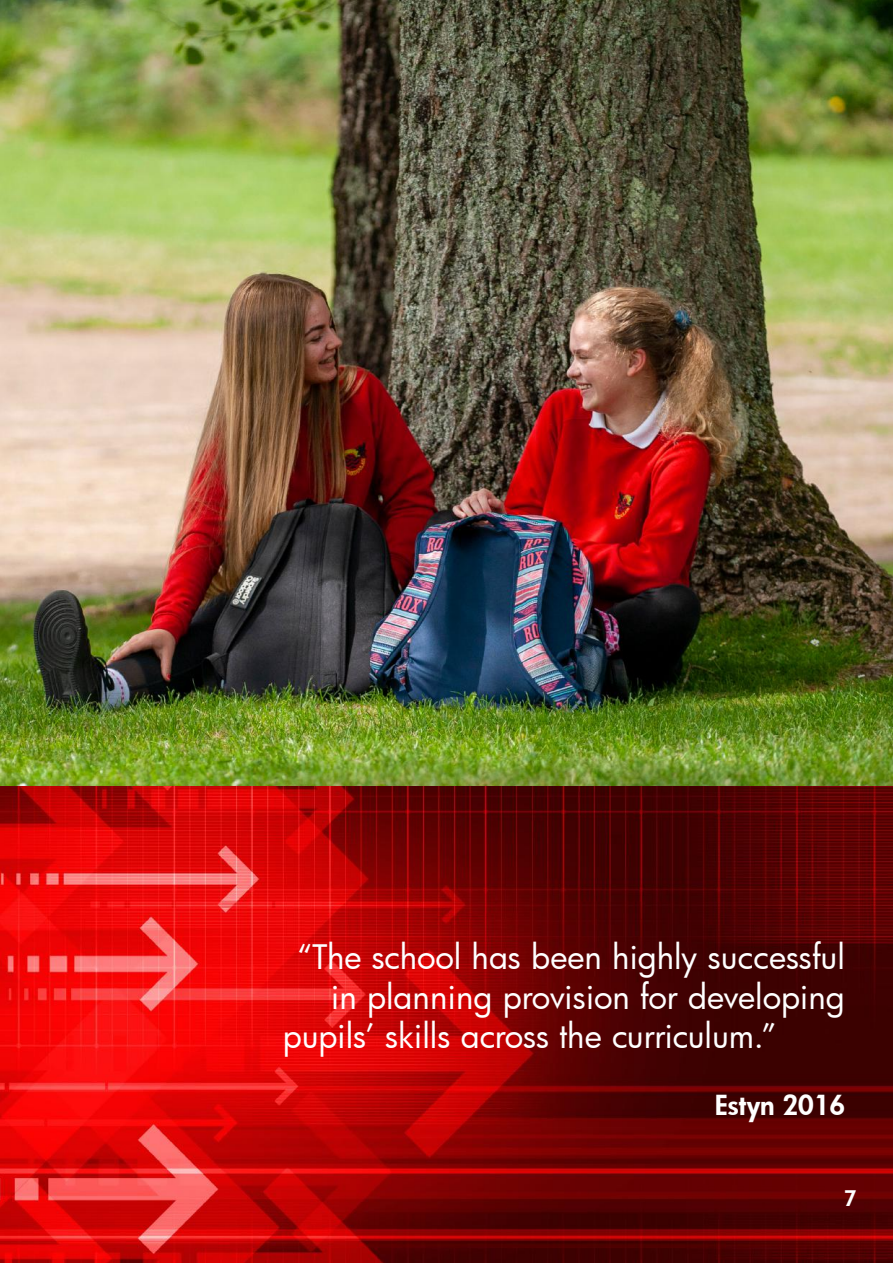
<style>
.page{position:relative;width:893px;height:1263px;background:#fff}
.page>*{position:absolute;margin:0;border:0;box-sizing:border-box;transform-origin:0 0}
.t1{font:33px "Futura";color:#fff}
.t2{font:800 27px "Futura";color:#fff}
.t3{font:800 21px "Futura";color:#fff}
</style>
<div class="page">
<img style="left:0;top:0;width:893px;height:787px">
<img style="left:0;top:787px;width:893px;height:476px">
<p class="t1" style="left:297px;top:935px;width:549px">“The school has been highly successful</p>
<p class="t1" style="left:331px;top:974px;width:516px">in planning provision for developing</p>
<p class="t1" style="left:283px;top:1014px;width:495px">pupils’ skills across the curriculum.”</p>
<p class="t2" style="left:715px;top:1087px;width:132px">Estyn 2016</p>
<p class="t3" style="left:844px;top:1183px;width:14px">7</p>
</div>
